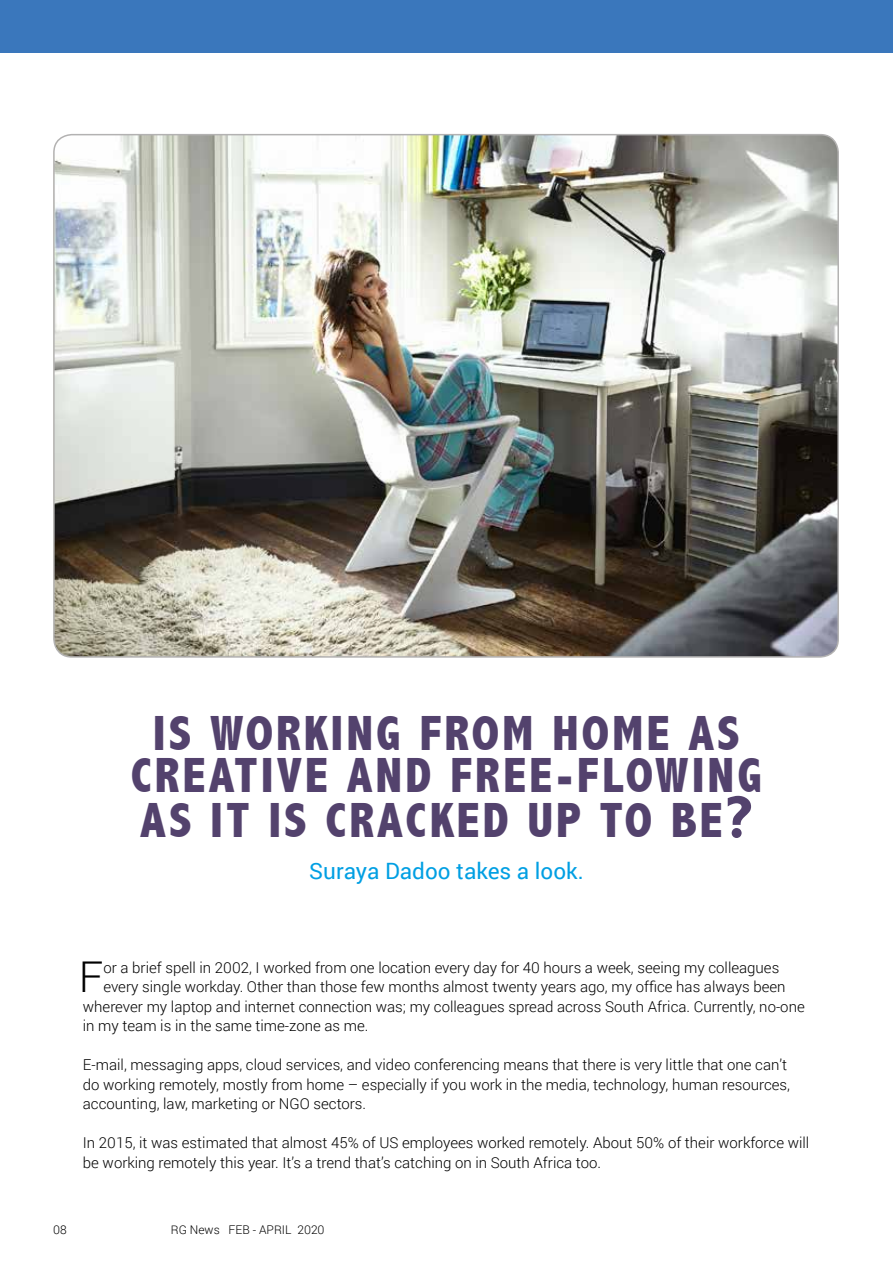
<style>
.page{position:relative;width:893px;height:1263px;background:#fff}
.page>*{position:absolute;margin:0;border:0;box-sizing:border-box;transform-origin:0 0}
.t1{font:800 condensed 49.5px/43.5px "Abadi";letter-spacing:.06em;color:#53426d;text-align:center}
.t2{font:300 42.45px "Roboto";color:#000}
.t3{font:22.5px "Roboto";color:#009fe3}
.t4{font:300 15px/19.5px "Roboto";color:#000}
.t5{font:300 12px "Roboto";color:#000}
.s1{font-size:60px}
</style>
<div class="page">
<div style="left:0;top:0;width:893px;height:52px;background:#3a77bc"></div>
<img style="left:54px;top:135px;width:784px;height:520px">
<h1 class="t1" style="left:131px;top:712px;width:633px">IS WORKING FROM HOME AS<br>CREATIVE AND FREE-FLOWING<br>AS IT IS CRACKED UP TO BE<span class="s1">?</span></h1>
<h3 class="t3" style="left:309px;top:855px;width:276px">Suraya Dadoo takes a look.</h3>
<h2 class="t2" style="left:79px;top:947px;width:26px">F</h2>
<p class="t4" style="left:103px;top:957px;width:677px">or a brief spell in 2002, I worked from one location every day for 40 hours a week, seeing my colleagues</p>
<p class="t4" style="left:103px;top:976px;width:684px">every single workday. Other than those few months almost twenty years ago, my office has always been</p>
<p class="t4" style="left:83px;top:996px;width:723px">wherever my laptop and internet connection was; my colleagues spread across South Africa. Currently, no-one</p>
<p class="t4" style="left:83px;top:1015px;width:287px">in my team is in the same time-zone as me.</p>
<p class="t4" style="left:83px;top:1054px;width:709px">E-mail, messaging apps, cloud services, and video conferencing means that there is very little that one can’t do working remotely, mostly from home – especially if you work in the media, technology, human resources, accounting, law, marketing or NGO sectors.</p>
<p class="t4" style="left:83px;top:1132px;width:728px">In 2015, it was estimated that almost 45% of US employees worked remotely. About 50% of their workforce will be working remotely this year. It’s a trend that’s catching on in South Africa too.</p>
<p class="t5" style="left:53px;top:1221px;width:15px">08</p>
<p class="t5" style="left:171px;top:1221px;width:155px">RG News FEB - APRIL 2020</p>
</div>
